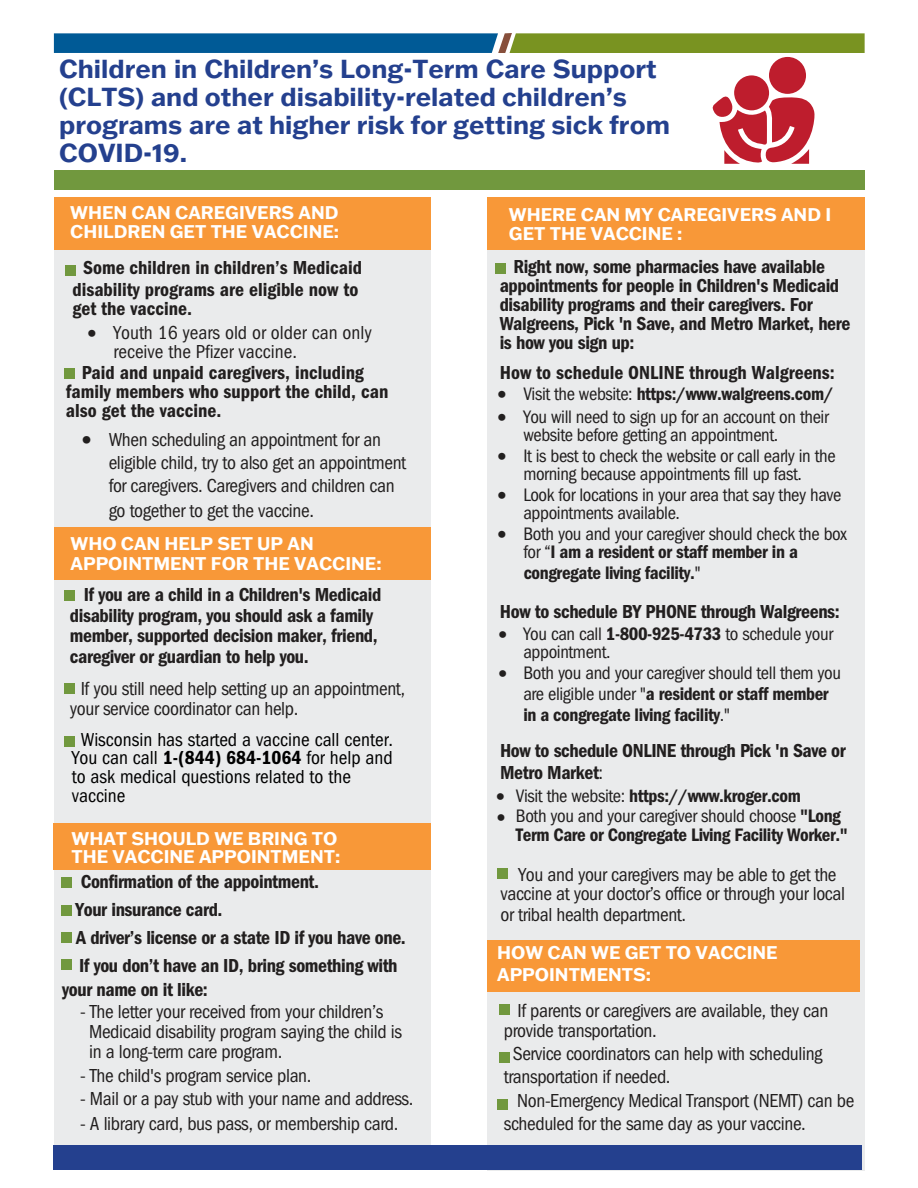
<style>
.page{position:relative;width:918px;height:1188px;background:#fff}
.page>*{position:absolute;margin:0;border:0;box-sizing:border-box;transform-origin:0 0}
.t1{font:700 25.5px/27.9px "Franklin Gothic ATF";color:#24408e}
.t2{font:condensed 19.5px/23.9px "Franklin Gothic LT Pro";letter-spacing:-.02em;color:#221f1f}
.t3{font:19.5px/18.9px "Franklin Gothic LT Pro Cn Dm";letter-spacing:-.02em;color:#221f1f}
.t4{font:19.5px/18.8px "Franklin Gothic LT Pro Cn Dm";color:#221f1f;text-align:center}
.t5{font:condensed 19.5px/18.6px "Franklin Gothic LT Pro";color:#000}
.t6{font:condensed 19.5px/19px "Franklin Gothic LT Pro";color:#221f1f}
.t7{font:condensed 18.75px/18.3px "Franklin Gothic LT Pro";letter-spacing:-.02em;color:#221f1f}
.t8{font:18.75px/20.7px "Franklin Gothic LT Pro Cn Dm";letter-spacing:-.02em;color:#221f1f}
.t9{font:700 18px/19px "Franklin Gothic ATF";color:#fff}
.s1{font-family:"Franklin Gothic LT Pro Cn Dm";font-stretch:normal}
.s2{font-family:"Franklin Gothic LT Pro";font-stretch:condensed}
</style>
<div class="page">
<div style="left:54px;top:198px;width:377px;height:948px;background:#eaebec"></div>
<div style="left:54px;top:823px;width:377px;height:46px;background:#f89838"></div>
<svg style="left:54px;top:33px;width:811px;height:20px;background:#3d7766"></svg>
<div style="left:54px;top:198px;width:377px;height:52px;background:#f89838"></div>
<div style="left:65px;top:265px;width:11px;height:10px;background:#71983e"></div>
<div style="left:54px;top:170px;width:810px;height:20px;background:#71983e"></div>
<div style="left:64px;top:368px;width:11px;height:11px;background:#71983e"></div>
<div style="left:54px;top:527px;width:377px;height:52px;background:#f89838"></div>
<div style="left:64px;top:590px;width:11px;height:11px;background:#71983e"></div>
<div style="left:64px;top:683px;width:11px;height:11px;background:#71983e"></div>
<div style="left:61px;top:877px;width:11px;height:10px;background:#71983e"></div>
<div style="left:61px;top:905px;width:11px;height:11px;background:#71983e"></div>
<div style="left:61px;top:932px;width:11px;height:11px;background:#71983e"></div>
<div style="left:61px;top:959px;width:11px;height:11px;background:#71983e"></div>
<div style="left:487px;top:247px;width:378px;height:923px;background:#eaebec"></div>
<div style="left:487px;top:940px;width:373px;height:51px;background:#f89838"></div>
<div style="left:54px;top:1146px;width:808px;height:24px;background:#24408e"></div>
<div style="left:499px;top:1052px;width:11px;height:11px;background:#71983e"></div>
<div style="left:499px;top:1004px;width:11px;height:11px;background:#71983e"></div>
<div style="left:497px;top:1099px;width:11px;height:10px;background:#71983e"></div>
<div style="left:487px;top:198px;width:378px;height:52px;background:#f89838"></div>
<div style="left:769px;top:57px;width:37px;height:37px;background:#be1d2d;border-radius:50%"></div>
<div style="left:734px;top:75px;width:35px;height:35px;background:#be1d2d;border-radius:50%"></div>
<svg style="left:713px;top:96px;width:102px;height:68px"></svg>
<div style="left:64px;top:736px;width:11px;height:10px;background:#71983e"></div>
<div style="left:497px;top:868px;width:11px;height:10px;background:#71983e"></div>
<div style="left:495px;top:263px;width:11px;height:11px;background:#71983e"></div>
<h1 class="t1" style="left:59px;top:54px;width:612px">Children in Children’s Long-Term Care Support (CLTS) and other disability-related children’s programs are at higher risk for getting sick from COVID-19.</h1>
<p class="t9" style="left:70px;top:203px;width:270px">WHEN CAN CAREGIVERS AND<br>CHILDREN GET THE VACCINE:</p>
<p class="t4" style="left:72px;top:257px;width:291px;line-height:21.5px">Some children in children’s Medicaid disability programs are eligible now to</p>
<p class="t4" style="left:72px;top:300px;width:121px">get the vaccine.</p>
<p class="t6" style="left:113px;top:323px;width:260px;text-indent:-26px">• Youth 16 years old or older can only receive the Pfizer vaccine.</p>
<p class="t4" style="left:66px;top:364px;width:324px;text-align:left;text-indent:16px">Paid and unpaid caregivers, including family members who support the child, can also get the vaccine.</p>
<p class="t2" style="left:109px;top:427px;width:299px;text-indent:-27px">• When scheduling an appointment for an eligible child, try to also get an appointment for caregivers. Caregivers and children can go together to get the vaccine.</p>
<p class="t9" style="left:71px;top:534px;width:313px">WHO CAN HELP SET UP AN<br>APPOINTMENT FOR THE VACCINE:</p>
<p class="t3" style="left:70px;top:585px;width:313px;line-height:20.5px;text-indent:14px">If you are a child in a Children's Medicaid disability program, you should ask a family member, supported decision maker, friend, caregiver or guardian to help you.</p>
<p class="t2" style="left:70px;top:679px;width:337px;line-height:20.1px;text-indent:11px">If you still need help setting up an appointment, your service coordinator can help.</p>
<p class="t5" style="left:72px;top:731px;width:323px;text-indent:9px">Wisconsin has started a vaccine call center.<br>You can call <span class="s1">1-(844) 684-1064</span> for help and to ask medical questions related to the vaccine</p>
<p class="t9" style="left:72px;top:829px;width:270px;line-height:18px">WHAT SHOULD WE BRING TO<br>THE VACCINE APPOINTMENT:</p>
<p class="t3" style="left:76px;top:868px;width:332px;line-height:28px">Confirmation of the appointment.<br>Your insurance card.<br>A driver’s license or a state ID if you have one.<br>If you don’t have an ID, bring something with</p>
<p class="t3" style="left:62px;top:980px;width:147px">your name on it like:</p>
<p class="t2" style="left:89px;top:1001px;width:314px;line-height:20.2px;text-indent:-9px">- The letter your received from your children’s<br>Medicaid disability program saying the child is in a long-term care program.</p>
<p class="t2" style="left:80px;top:1064px;width:233px">- The child's program service plan.</p>
<p class="t2" style="left:80px;top:1087px;width:335px">- Mail or a pay stub with your name and address.</p>
<p class="t2" style="left:80px;top:1112px;width:320px">- A library card, bus pass, or membership card.</p>
<p class="t9" style="left:509px;top:204px;width:324px">WHERE CAN MY CAREGIVERS AND I<br>GET THE VACCINE :</p>
<p class="t3" style="left:500px;top:257px;width:352px;text-indent:14px">Right now, some pharmacies have available appointments for people in Children's Medicaid disability programs and their caregivers. For Walgreens, Pick 'n Save, and Metro Market, here is how you sign up:</p>
<p class="t4" style="left:500px;top:364px;width:337px">How to schedule ONLINE through Walgreens:</p>
<p class="t8" style="left:497px;top:384px;width:338px">• <span class="s2">Visit the website:</span> https:/www.walgreens.com/</p>
<p class="t7" style="left:523px;top:408px;width:307px;text-indent:-26px">• You will need to sign up for an account on their website before getting an appointment.</p>
<p class="t7" style="left:497px;top:447px;width:340px;text-align:center">• It is best to check the website or call early in the morning because appointments fill up fast.</p>
<p class="t7" style="left:523px;top:486px;width:320px;text-indent:-26px">• Look for locations in your area that say they have appointments available.</p>
<p class="t7" style="left:497px;top:525px;width:351px">• Both you and your caregiver should check the box</p>
<p class="t8" style="left:523px;top:542px;width:276px"><span class="s2">for “</span>I am a resident or staff member in a congregate living facility.<span class="s2">"</span></p>
<p class="t3" style="left:500px;top:602px;width:342px">How to schedule BY PHONE through Walgreens:</p>
<p class="t7" style="left:523px;top:625px;width:311px;line-height:17.9px;text-indent:-25px">• You can call <span class="s1">1-800-925-4733</span> to schedule your appointment.</p>
<p class="t7" style="left:498px;top:664px;width:344px">• Both you and your caregiver should tell them you</p>
<p class="t8" style="left:523px;top:683px;width:307px"><span class="s2">are eligible under "</span>a resident or staff member in a congregate living facility<span class="s2">."</span></p>
<p class="t3" style="left:500px;top:739px;width:347px;line-height:22.2px">How to schedule ONLINE through Pick 'n Save or<br>Metro Market<span class="s2">:</span></p>
<p class="t8" style="left:516px;top:786px;width:286px"><span class="s2">Visit the website:</span> https://www.kroger.com</p>
<p class="t7" style="left:516px;top:807px;width:327px">Both you and your caregiver should choose <span class="s1">"Long</span></p>
<p class="t8" style="left:516px;top:825px;width:334px">Term Care or Congregate Living Facility Worker."</p>
<p class="t2" style="left:501px;top:865px;width:346px;line-height:20px;text-indent:18px">You and your caregivers may be able to get the vaccine at your doctor’s office or through your local or tribal health department.</p>
<p class="t9" style="left:497px;top:942px;width:282px;line-height:21.6px">HOW CAN WE GET TO VACCINE<br>APPOINTMENTS:</p>
<p class="t2" style="left:504px;top:1000px;width:326px;line-height:20.1px;text-indent:14px">If parents or caregivers are available, they can provide transportation.</p>
<p class="t2" style="left:504px;top:1043px;width:320px;line-height:22.6px;text-indent:9px">Service coordinators can help with scheduling transportation if needed.</p>
<p class="t2" style="left:504px;top:1088px;width:352px;text-indent:13px">Non-Emergency Medical Transport (NEMT) can be scheduled for the same day as your vaccine.</p>
</div>
